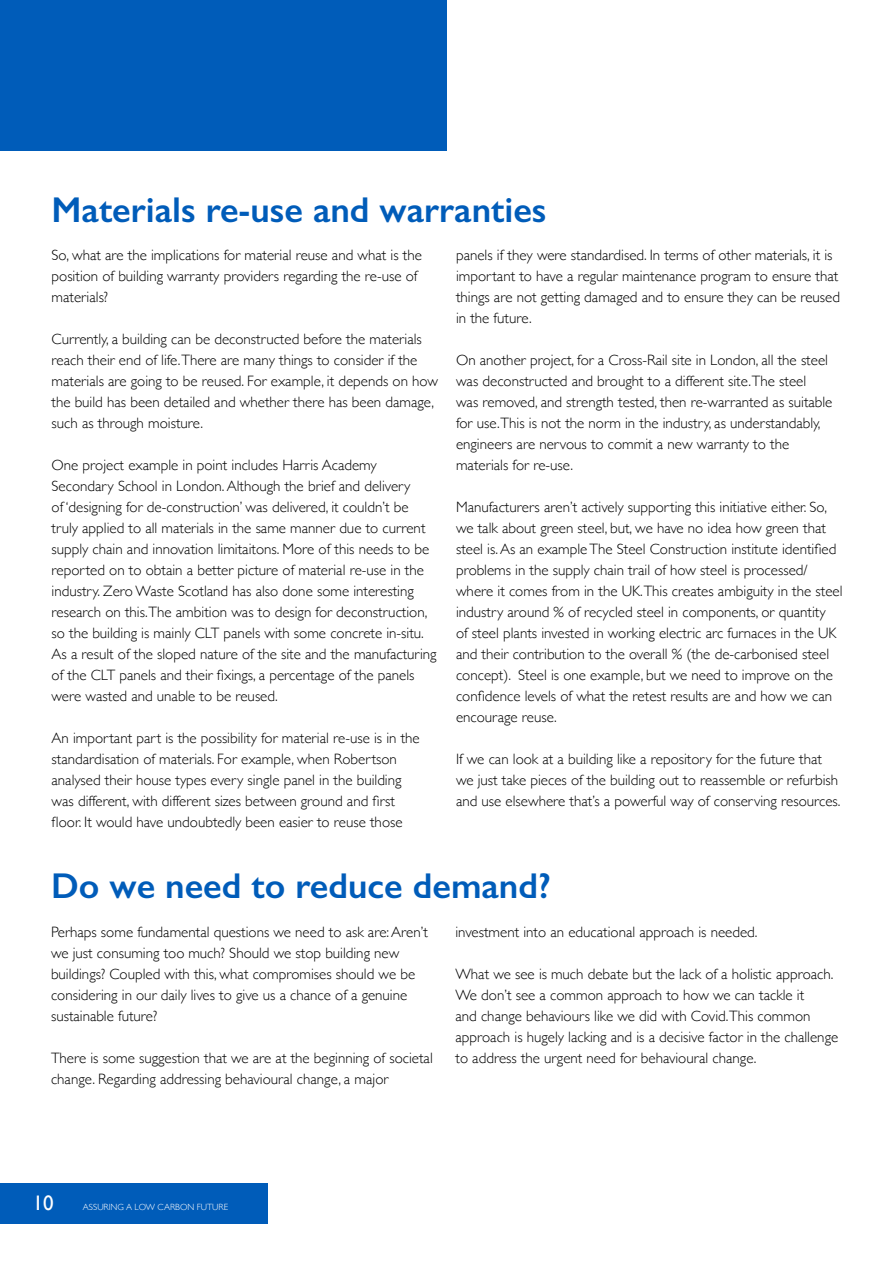
<style>
.page{position:relative;width:893px;height:1263px;background:#fff}
.page>*{position:absolute;margin:0;border:0;box-sizing:border-box;transform-origin:0 0}
.t1{font:600 36px "Gill Sans";color:#005cb9}
.t2{font:21px "Gill Sans";color:#fff}
.t3{font:300 15px/21px "Gill Sans";color:#000}
.t4{font:300 9px "Gill Sans";color:#fff}
</style>
<div class="page">
<div style="left:0;top:1183px;width:267px;height:41px;background:#005cb9"></div>
<div style="left:0;top:0;width:447px;height:151px;background:#005cb9"></div>
<h1 class="t1" style="left:52px;top:188px;width:496px">Materials re-use and warranties</h1>
<p class="t3" style="left:52px;top:244px;width:372px">So, what are the implications for material reuse and what is the position of building warranty providers regarding the re-use of materials?</p>
<p class="t3" style="left:52px;top:328px;width:388px">Currently, a building can be deconstructed before the materials reach their end of life.There are many things to consider if the materials are going to be reused. For example, it depends on how the build has been detailed and whether there has been damage, such as through moisture.</p>
<p class="t3" style="left:52px;top:454px;width:386px">One project example in point includes Harris Academy Secondary School in London. Although the brief and delivery<br>of ‘designing for de-construction’ was delivered, it couldn’t be truly applied to all materials in the same manner due to current supply chain and innovation limitaitons. More of this needs to be reported on to obtain a better picture of material re-use in the industry. Zero Waste Scotland has also done some interesting research on this.The ambition was to design for deconstruction, so the building is mainly CLT panels with some concrete in-situ.<br>As a result of the sloped nature of the site and the manufacturing of the CLT panels and their fixings, a percentage of the panels were wasted and unable to be reused.</p>
<p class="t3" style="left:52px;top:727px;width:370px">An important part is the possibility for material re-use is in the standardisation of materials. For example, when Robertson analysed their house types every single panel in the building was different, with different sizes between ground and first floor. It would have undoubtedly been easier to reuse those</p>
<p class="t3" style="left:456px;top:244px;width:385px">panels if they were standardised. In terms of other materials, it is important to have a regular maintenance program to ensure that things are not getting damaged and to ensure they can be reused in the future.</p>
<p class="t3" style="left:456px;top:349px;width:378px">On another project, for a Cross-Rail site in London, all the steel was deconstructed and brought to a different site.The steel<br>was removed, and strength tested, then re-warranted as suitable for use.This is not the norm in the industry, as understandably, engineers are nervous to commit a new warranty to the materials for re-use.</p>
<p class="t3" style="left:456px;top:496px;width:388px">Manufacturers aren’t actively supporting this initiative either. So, we talk about green steel, but, we have no idea how green that steel is. As an example The Steel Construction institute identified problems in the supply chain trail of how steel is processed/ where it comes from in the UK.This creates ambiguity in the steel industry around % of recycled steel in components, or quantity<br>of steel plants invested in working electric arc furnaces in the UK and their contribution to the overall % (the de-carbonised steel concept). Steel is one example, but we need to improve on the confidence levels of what the retest results are and how we can encourage reuse.</p>
<p class="t3" style="left:456px;top:748px;width:386px">If we can look at a building like a repository for the future that we just take pieces of the building out to reassemble or refurbish and use elsewhere that’s a powerful way of conserving resources.</p>
<h1 class="t1" style="left:51px;top:864px;width:501px">Do we need to reduce demand?</h1>
<p class="t3" style="left:51px;top:921px;width:378px">Perhaps some fundamental questions we need to ask are: Aren’t we just consuming too much? Should we stop building new buildings? Coupled with this, what compromises should we be considering in our daily lives to give us a chance of a genuine sustainable future?</p>
<p class="t3" style="left:51px;top:1047px;width:383px">There is some suggestion that we are at the beginning of societal change. Regarding addressing behavioural change, a major</p>
<p class="t3" style="left:455px;top:921px;width:304px">investment into an educational approach is needed.</p>
<p class="t3" style="left:455px;top:963px;width:384px">What we see is much debate but the lack of a holistic approach.<br>We don’t see a common approach to how we can tackle it<br>and change behaviours like we did with Covid.This common approach is hugely lacking and is a decisive factor in the challenge to address the urgent need for behavioural change.</p>
<h2 class="t2" style="left:33px;top:1190px;width:23px">10</h2>
<p class="t4" style="left:83px;top:1199px;width:147px">ASSURING A LOW CARBON FUTURE</p>
</div>
